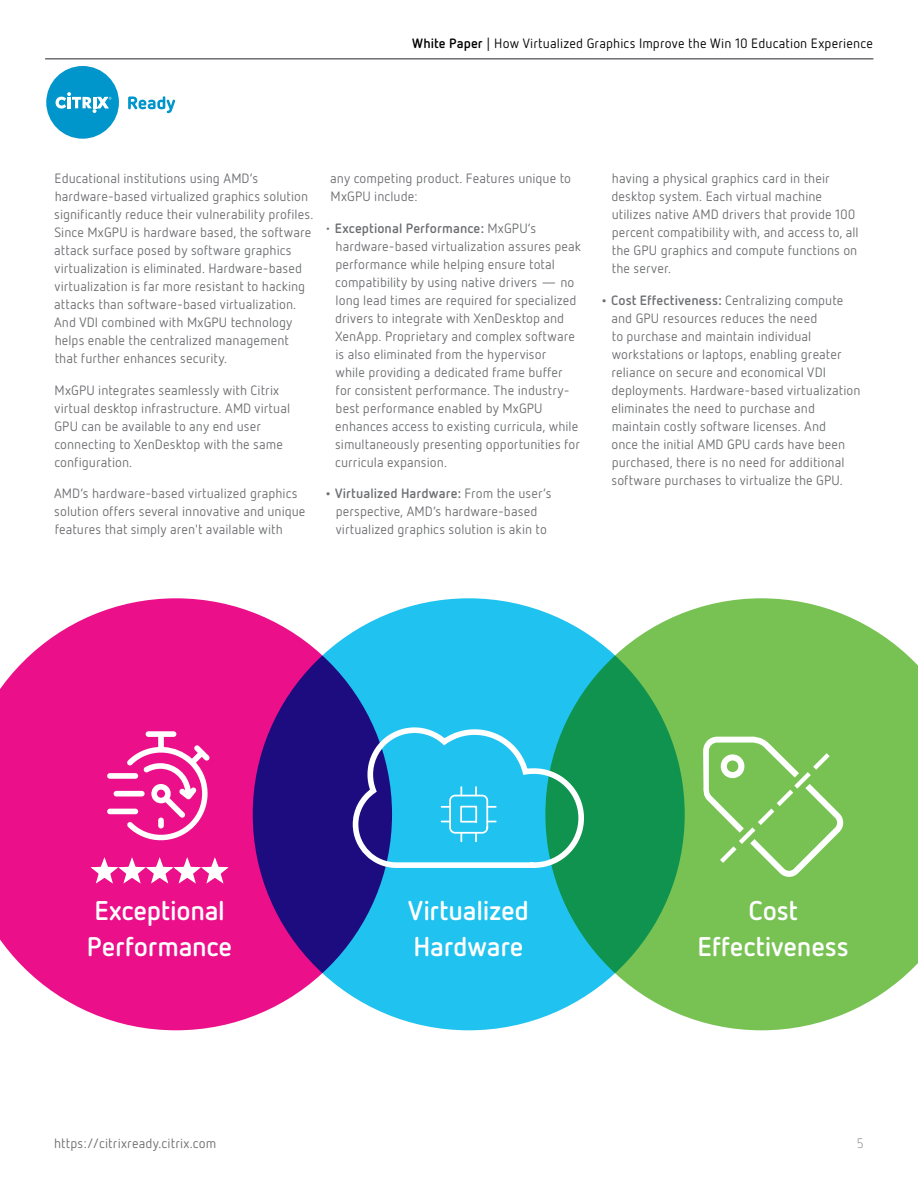
<style>
.page{position:relative;width:918px;height:1188px;background:#fff}
.page>*{position:absolute;margin:0;border:0;box-sizing:border-box;transform-origin:0 0}
.t1{font:700 27px/36px "Netto OT";letter-spacing:-.01em;color:#fff}
.t2{font:13.5px/18px "Netto OT";letter-spacing:.005em;color:#6d6e71}
.t3{font:13.5px "Netto OT";letter-spacing:.01em;color:#000}
.t4{font:300 13.5px "Netto OT";color:#6d6e71}
.s1{font-weight:700}
</style>
<div class="page">
<div style="left:46px;top:66px;width:73px;height:73px;background:#0096cb;border-radius:50%"></div>
<svg style="left:128px;top:96px;width:47px;height:17px"></svg>
<svg style="left:56px;top:92px;width:55px;height:21px"></svg>
<svg style="left:0;top:598px;width:392px;height:432px;fill:#eb1089"></svg>
<svg style="left:545px;top:598px;width:373px;height:432px;fill:#78c254"></svg>
<svg style="left:253px;top:598px;width:432px;height:432px;background:#1b8eb1"></svg>
<svg style="left:703px;top:736px;width:140px;height:141px;background:#8dcb6e"></svg>
<svg style="left:107px;top:731px;width:105px;height:111px"></svg>
<svg style="left:89px;top:857px;width:142px;height:28px"></svg>
<svg style="left:350px;top:725px;width:238px;height:146px;background:#36a9cb"></svg>
<hr style="left:45px;top:58px;width:828px;height:2px;background:#6d6e71">
<p class="t3" style="left:412px;top:35px;width:462px"><span class="s1">White Paper</span> | How Virtualized Graphics Improve the Win 10 Education Experience</p>
<p class="t2" style="left:54px;top:169px;width:261px">Educational institutions using AMD’s hardware-based virtualized graphics solution significantly reduce their vulnerability profiles.<br>Since MxGPU is hardware based, the software attack surface posed by software graphics virtualization is eliminated. Hardware-based virtualization is far more resistant to hacking attacks than software-based virtualization.<br>And VDI combined with MxGPU technology helps enable the centralized management that further enhances security.</p>
<p class="t2" style="left:54px;top:381px;width:237px">MxGPU integrates seamlessly with Citrix virtual desktop infrastructure. AMD virtual GPU can be available to any end user connecting to XenDesktop with the same configuration.</p>
<p class="t2" style="left:54px;top:484px;width:253px">AMD’s hardware-based virtualized graphics solution offers several innovative and unique features that simply aren't available with</p>
<p class="t2" style="left:330px;top:169px;width:242px">any competing product. Features unique to<br>MxGPU include:</p>
<p class="t2" style="left:335px;top:219px;width:247px;text-indent:-11px">• <span class="s1">Exceptional Performance:</span> MxGPU’s hardware-based virtualization assures peak performance while helping ensure total compatibility by using native drivers — no long lead times are required for specialized drivers to integrate with XenDesktop and XenApp. Proprietary and complex software is also eliminated from the hypervisor<br>while providing a dedicated frame buffer for consistent performance. The industry&shy;best performance enabled by MxGPU enhances access to existing curricula, while simultaneously presenting opportunities for curricula expansion.</p>
<p class="t2" style="left:324px;top:484px;width:229px;text-align:center"><span class="s1">• Virtualized Hardware:</span> From the user’s perspective, AMD’s hardware-based virtualized graphics solution is akin to</p>
<p class="t2" style="left:611px;top:169px;width:249px">having a physical graphics card in their desktop system. Each virtual machine utilizes native AMD drivers that provide 100 percent compatibility with, and access to, all the GPU graphics and compute functions on the server.</p>
<p class="t2" style="left:611px;top:291px;width:251px;text-indent:-11px"><span class="s1">• Cost Effectiveness:</span> Centralizing compute and GPU resources reduces the need<br>to purchase and maintain individual workstations or laptops, enabling greater reliance on secure and economical VDI deployments. Hardware-based virtualization eliminates the need to purchase and maintain costly software licenses. And<br>once the initial AMD GPU cards have been purchased, there is no need for additional software purchases to virtualize the GPU.</p>
<h1 class="t1" style="left:87px;top:892px;width:147px">Exceptional<br>Performance</h1>
<h1 class="t1" style="left:408px;top:892px;width:122px">Virtualized<br>Hardware</h1>
<h1 class="t1" style="left:697px;top:892px;width:153px;text-align:center">Cost<br>Effectiveness</h1>
<p class="t2" style="left:54px;top:1134px;width:164px">https://citrixready.citrix.com</p>
<p class="t4" style="left:857px;top:1135px;width:9px">5</p>
</div>
